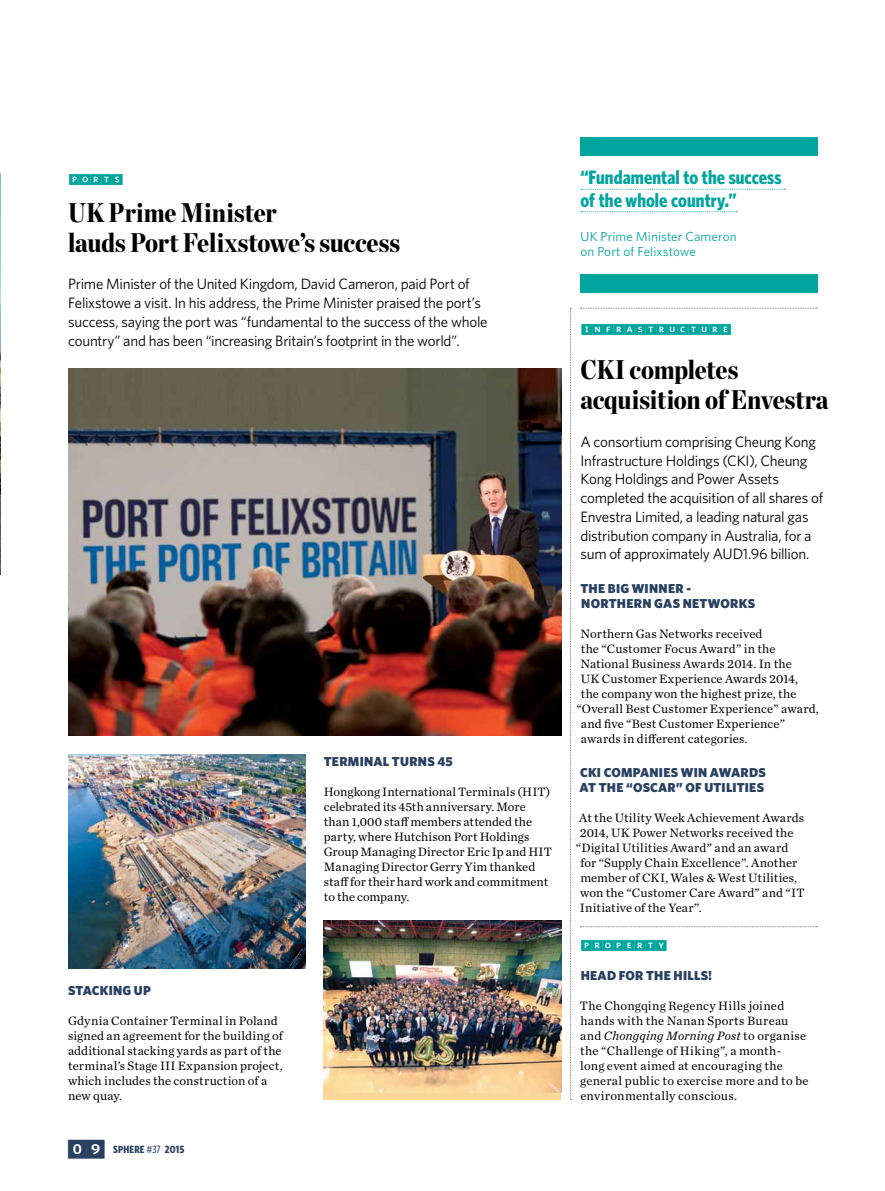
<style>
.page{position:relative;width:885px;height:1191px;background:#fff}
.page>*{position:absolute;margin:0;border:0;box-sizing:border-box;transform-origin:0 0}
.t1{font:900 27px/30px "Chronicle Disp Cond";letter-spacing:-.005em;color:#000}
.t2{font:700 19.5px/22.5px "Whitney Condensed";letter-spacing:.005em;color:#00a59e}
.t3{font:15px/18.8px "Whitney";letter-spacing:-.015em;color:#000}
.t4{font:13.2px/14.2px "Whitney";letter-spacing:.01em;color:#00a59e}
.t5{font:900 12.9px/15px "Whitney";letter-spacing:.02em;color:#294060}
.t6{font:12.9px "Whitney Index Black Square Bd";letter-spacing:-.18em;color:#00a59e}
.t7{font:12.6px/15px "Chronicle Text G1";letter-spacing:.01em;color:#000}
.t8{font:700 10.5px "Whitney Condensed";letter-spacing:.02em;color:#294060}
.s1{font-family:"Whitney Index Black Square Bd";font-weight:400;font-size:22.5px}
.s2{font-weight:500}
.s3{font-style:italic}
</style>
<div class="page">
<img style="left:0;top:173px;width:1px;height:401px">
<svg style="left:570px;top:308px;width:1px;height:792px"></svg>
<svg style="left:580px;top:926px;width:237px;height:1px"></svg>
<svg style="left:580px;top:308px;width:237px;height:1px"></svg>
<div style="left:324px;top:920px;width:237px;height:179px;background:#f9d79a"></div>
<img style="left:324px;top:920px;width:237px;height:172px">
<img style="left:68px;top:368px;width:493px;height:368px">
<img style="left:68px;top:754px;width:237px;height:214px">
<svg style="left:581px;top:189px;width:204px;height:1px"></svg>
<svg style="left:581px;top:211px;width:156px;height:1px"></svg>
<div style="left:580px;top:137px;width:237px;height:19px;background:#00a59e"></div>
<div style="left:580px;top:274px;width:237px;height:19px;background:#00a59e"></div>
<p class="t6" style="left:68px;top:174px;width:57px">PORTS</p>
<h1 class="t1" style="left:68px;top:196px;width:333px">UK Prime Minister<br>lauds Port Felixstowe’s success</h1>
<p class="t3" style="left:68px;top:274px;width:421px">Prime Minister of the United Kingdom, David Cameron, paid Port of Felixstowe a visit. In his address, the Prime Minister praised the port’s success, saying the port was “fundamental to the success of the whole country” and has been “increasing Britain’s footprint in the world”.</p>
<p class="t5" style="left:68px;top:982px;width:84px">STACKING UP</p>
<p class="t7" style="left:68px;top:1012px;width:216px">Gdynia Container Terminal in Poland signed an agreement for the building of additional stacking yards as part of the terminal’s Stage III Expansion project, which includes the construction of a new quay.</p>
<p class="t8" style="left:66px;top:1143px;width:120px"><span class="s1">09</span> Sphere <span class="s2">#37</span> 2015</p>
<p class="t5" style="left:324px;top:753px;width:131px">TERMINAL TURNS 45</p>
<p class="t7" style="left:324px;top:783px;width:229px">Hongkong International Terminals (HIT) celebrated its 45th anniversary. More than 1,000 staff members attended the party, where Hutchison Port Holdings Group Managing Director Eric Ip and HIT Managing Director Gerry Yim thanked staff for their hard work and commitment to the company.</p>
<h2 class="t2" style="left:580px;top:166px;width:202px">“Fundamental to the success of the whole country.”</h2>
<p class="t4" style="left:580px;top:229px;width:158px">UK Prime Minister Cameron on Port of Felixstowe</p>
<p class="t6" style="left:580px;top:324px;width:153px">INFRASTRUCTURE</p>
<h1 class="t1" style="left:580px;top:353px;width:249px">CKI completes acquisition of Envestra</h1>
<p class="t3" style="left:580px;top:432px;width:244px">A consortium comprising Cheung Kong Infrastructure Holdings (CKI), Cheung Kong Holdings and Power Assets completed the acquisition of all shares of Envestra Limited, a leading natural gas distribution company in Australia, for a sum of approximately AUD1.96 billion.</p>
<p class="t5" style="left:580px;top:581px;width:176px">THE BIG WINNER -<br>NORTHERN GAS NETWORKS</p>
<p class="t7" style="left:580px;top:626px;width:183px">Northern Gas Networks received</p>
<p class="t7" style="left:580px;top:641px;width:196px">the “Customer Focus Award” in the</p>
<p class="t7" style="left:580px;top:656px;width:213px">National Business Awards 2014. In the</p>
<p class="t7" style="left:580px;top:671px;width:219px">UK Customer Experience Awards 2014,</p>
<p class="t7" style="left:580px;top:686px;width:217px">the company won the highest prize, the</p>
<p class="t7" style="left:576px;top:701px;width:244px">“Overall Best Customer Experience” award,</p>
<p class="t7" style="left:581px;top:716px;width:206px">and five “Best Customer Experience”</p>
<p class="t7" style="left:581px;top:731px;width:168px">awards in different categories.</p>
<p class="t5" style="left:579px;top:764px;width:188px;text-align:right">COMPANIES WIN AWARDS<br>AT THE “OSCAR” OF UTILITIES</p>
<p class="t7" style="left:579px;top:809px;width:227px">At the Utility Week Achievement Awards</p>
<p class="t7" style="left:579px;top:824px;width:215px">2014, UK Power Networks received the</p>
<p class="t7" style="left:575px;top:839px;width:214px">“Digital Utilities Award” and an award</p>
<p class="t7" style="left:580px;top:854px;width:218px">for “Supply Chain Excellence”. Another</p>
<p class="t7" style="left:580px;top:869px;width:218px">member of CKI, Wales &amp; West Utilities,</p>
<p class="t7" style="left:580px;top:884px;width:226px">won the “Customer Care Award” and “IT</p>
<p class="t7" style="left:579px;top:899px;width:123px">Initiative of the Year”.</p>
<p class="t5" style="left:580px;top:764px;width:8px">CKI</p>
<p class="t6" style="left:580px;top:939px;width:89px">PROPERTY</p>
<p class="t5" style="left:580px;top:967px;width:133px">HEAD FOR THE HILLS!</p>
<p class="t7" style="left:579px;top:997px;width:230px">The Chongqing Regency Hills joined hands with the Nanan Sports Bureau and <span class="s3">Chongqing Morning Post</span> to organise the “Challenge of Hiking”, a month-<br>long event aimed at encouraging the general public to exercise more and to be environmentally conscious.</p>
</div>
